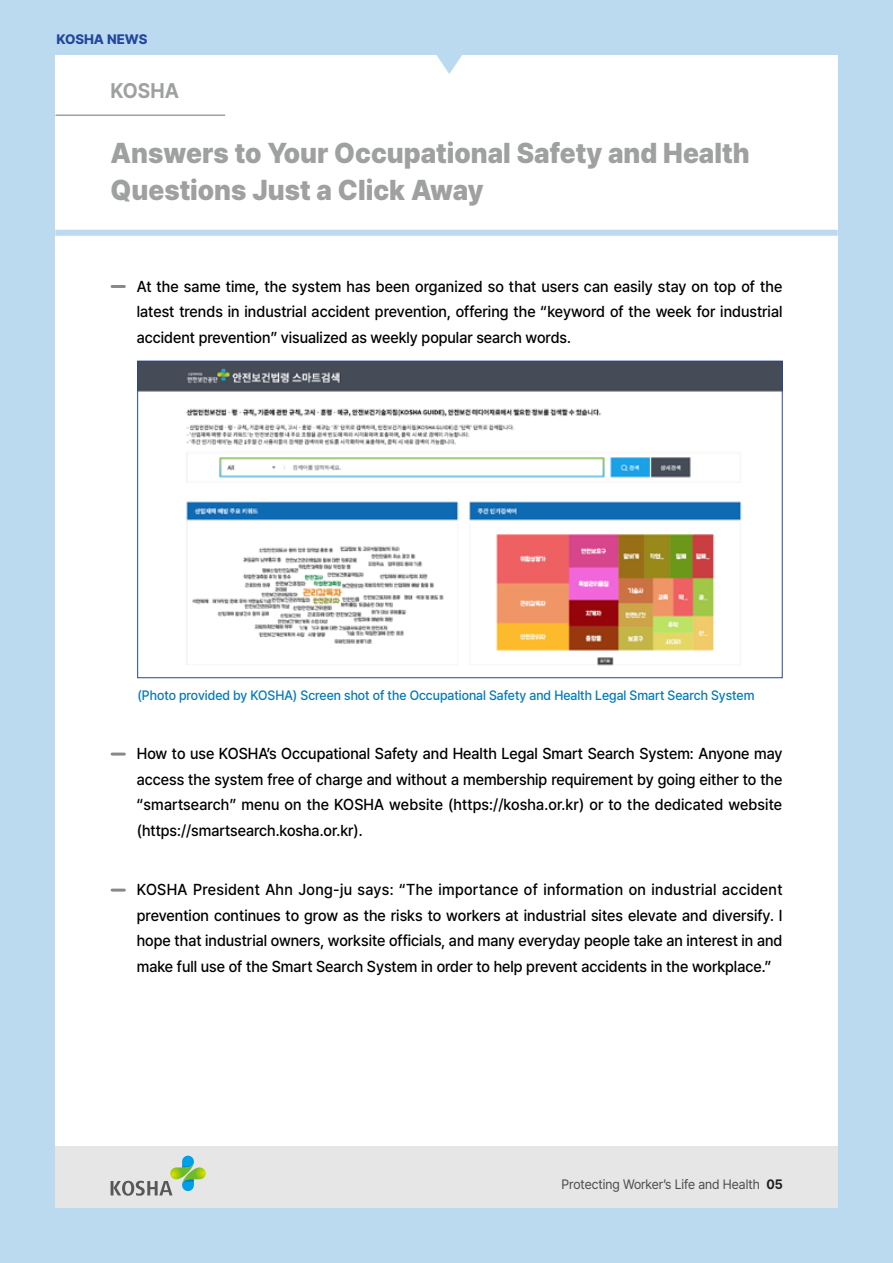
<style>
.page{position:relative;width:893px;height:1263px;background:#bcdaef}
.page>*{position:absolute;margin:0;border:0;box-sizing:border-box;transform-origin:0 0}
.t1{font:900 28.5px/37.5px "Pretendard";color:#9fa0a0;scale:.95 1}
.t2{font:700 21px "Pretendard";color:#9fa0a0;scale:.95 1}
.t3{font:500 15.75px/25.5px "Pretendard";color:#000;text-align:justify;scale:.95 1}
.t4{font:800 13.65px "Pretendard";color:#22479c}
.t5{font:500 13.5px "Pretendard";color:#007bbb;scale:.95 1}
.t6{font:13.5px "Pretendard";color:#4e4b4c;scale:.95 1}
.s1{font-weight:700;color:#221e1f}
</style>
<div class="page">
<div style="left:55px;top:55px;width:783px;height:1153px;background:#fff"></div>
<div style="left:55px;top:1147px;width:783px;height:61px;background:#e6e6e6"></div>
<svg style="left:112px;top:285px;width:12px;height:3px"></svg>
<img style="left:139px;top:363px;width:641px;height:303px">
<svg style="left:112px;top:752px;width:12px;height:3px"></svg>
<svg style="left:112px;top:889px;width:12px;height:3px"></svg>
<div style="left:55px;top:230px;width:783px;height:6px;background:#bcdaef"></div>
<hr style="left:56px;top:114px;width:169px;height:2px;background:#9fa0a0">
<svg style="left:111px;top:1156px;width:95px;height:40px"></svg>
<svg style="left:436px;top:55px;width:26px;height:19px"></svg>
<p class="t4" style="left:56px;top:29px;width:93px">KOSHA NEWS</p>
<h2 class="t2" style="left:111px;top:75px;width:74px">KOSHA</h2>
<h1 class="t1" style="left:111px;top:133px;width:674px">Answers to Your Occupational Safety and Health<br>Questions Just a Click Away</h1>
<p class="t3" style="left:137px;top:273px;width:681px">At the same time, the system has been organized so that users can easily stay on top of the latest trends in industrial accident prevention, offering the “keyword of the week for industrial accident prevention” visualized as weekly popular search words.</p>
<p class="t5" style="left:137px;top:686px;width:651px">(Photo provided by KOSHA) Screen shot of the Occupational Safety and Health Legal Smart Search System</p>
<p class="t3" style="left:137px;top:740px;width:681px">How to use KOSHA’s Occupational Safety and Health Legal Smart Search System: Anyone may access the system free of charge and without a membership requirement by going either to the “smartsearch” menu on the KOSHA website (https://kosha.or.kr) or to the dedicated website (https://smartsearch.kosha.or.kr).</p>
<p class="t3" style="left:137px;top:876px;width:681px">KOSHA President Ahn Jong-ju says: “The importance of information on industrial accident prevention continues to grow as the risks to workers at industrial sites elevate and diversify. I hope that industrial owners, worksite officials, and many everyday people take an interest in and make full use of the Smart Search System in order to help prevent accidents in the workplace.”</p>
<p class="t6" style="left:561px;top:1174px;width:234px">Protecting Worker’s Life and Health <span class="s1">05</span></p>
</div>
